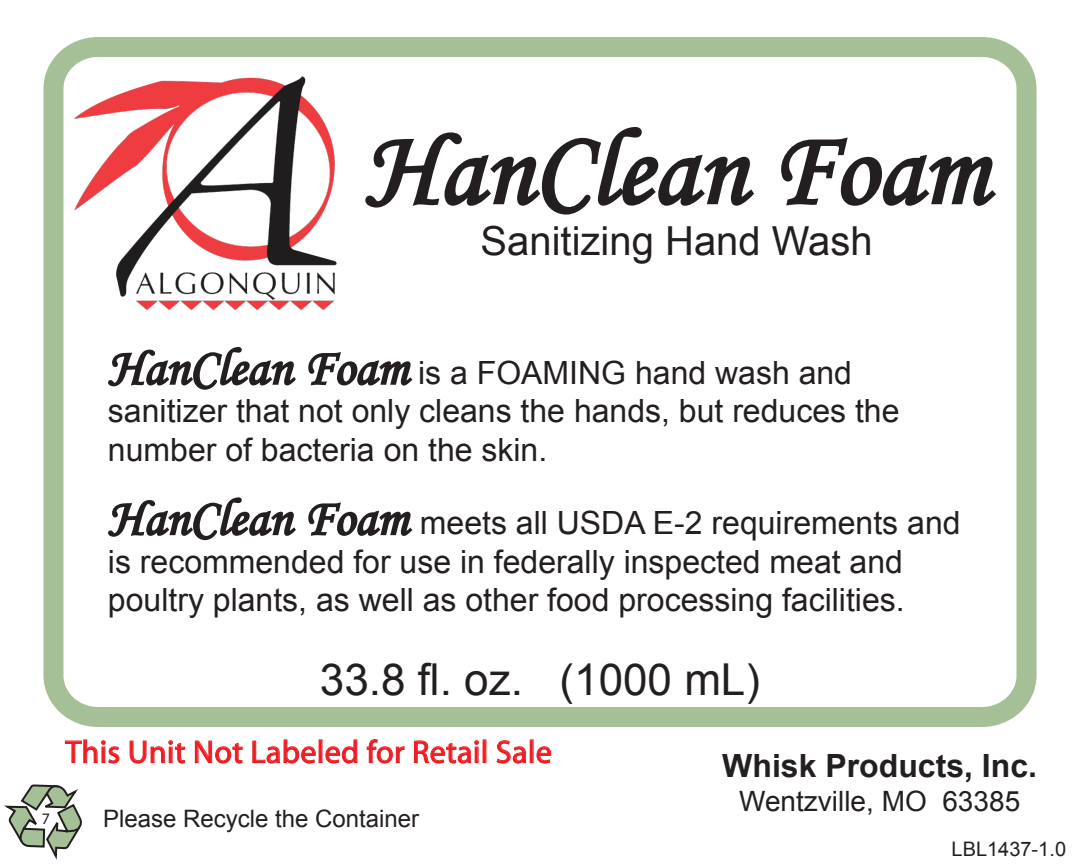
<style>
.page{position:relative;width:1080px;height:864px;background:#fff}
.page>*{position:absolute;margin:0;border:0;box-sizing:border-box;transform-origin:0 0}
.t1{font:108px "Monotype Corsiva";color:#231f20}
.t2{font:44px "Arial";color:#231f20}
.t3{font:40px "Arial";color:#231f20}
.t4{font:32px/38.4px "Arial";color:#231f20}
.t5{font:32px "Myriad";letter-spacing:.01em;color:#ee1d23}
.t6{font:700 32px "Arial";color:#231f20}
.t7{font:28px "Arial";color:#231f20}
.t8{font:24px "Arial";color:#231f20}
.t9{font:20px "Arial";color:#231f20}
.t10{font:16px "Myriad";color:#231f20}
.s1{font-family:"Monotype Corsiva";font-size:52px}
</style>
<div class="page">
<div style="left:43px;top:37px;width:994px;height:690px;border:20px solid #a5c097;border-radius:43px"></div>
<svg style="left:108px;top:347px;width:188px;height:43px"></svg>
<svg style="left:308px;top:352px;width:105px;height:34px"></svg>
<svg style="left:108px;top:497px;width:188px;height:44px"></svg>
<svg style="left:308px;top:502px;width:105px;height:34px"></svg>
<svg style="left:65px;top:739px;width:55px;height:25px"></svg>
<svg style="left:130px;top:740px;width:55px;height:24px"></svg>
<svg style="left:195px;top:740px;width:48px;height:24px"></svg>
<svg style="left:252px;top:739px;width:64px;height:25px"></svg>
<svg style="left:325px;top:739px;width:32px;height:25px"></svg>
<svg style="left:367px;top:739px;width:38px;height:25px"></svg>
<svg style="left:414px;top:740px;width:65px;height:24px"></svg>
<svg style="left:496px;top:740px;width:30px;height:24px"></svg>
<div style="left:530px;top:740px;width:3px;height:23px;border:1px solid #ee1d23"></div>
<svg style="left:536px;top:746px;width:15px;height:18px"></svg>
<svg style="left:4px;top:784px;width:78px;height:76px"></svg>
<img style="left:74px;top:76px;width:263px;height:234px">
<svg style="left:365px;top:127px;width:389px;height:88px"></svg>
<svg style="left:781px;top:137px;width:215px;height:69px"></svg>
<h1 class="t1" style="left:365px;top:104px;width:626px">HanClean Foam</h1>
<p class="t3" style="left:481px;top:214px;width:394px">Sanitizing Hand Wash</p>
<p class="t4" style="left:108px;top:354px;width:793px"><span class="s1">HanClean Foam</span> is a FOAMING hand wash and sanitizer that not only cleans the hands, but reduces the number of bacteria on the skin.</p>
<p class="t4" style="left:108px;top:504px;width:854px"><span class="s1">HanClean Foam</span> meets all USDA E-2 requirements and is recommended for use in federally inspected meat and poultry plants, as well as other food processing facilities.</p>
<p class="t10" style="left:42px;top:811px;width:10px">7</p>
<h2 class="t2" style="left:320px;top:650px;width:442px">33.8 fl. oz. (1000 mL)</h2>
<p class="t5" style="left:65px;top:736px;width:488px">This Unit Not Labeled for Retail Sale</p>
<p class="t8" style="left:103px;top:802px;width:318px">Please Recycle the Container</p>
<p class="t6" style="left:722px;top:744px;width:316px">Whisk Products, Inc.</p>
<p class="t7" style="left:739px;top:782px;width:283px">Wentzville, MO 63385</p>
<p class="t9" style="left:952px;top:836px;width:116px">LBL1437-1.0</p>
</div>
